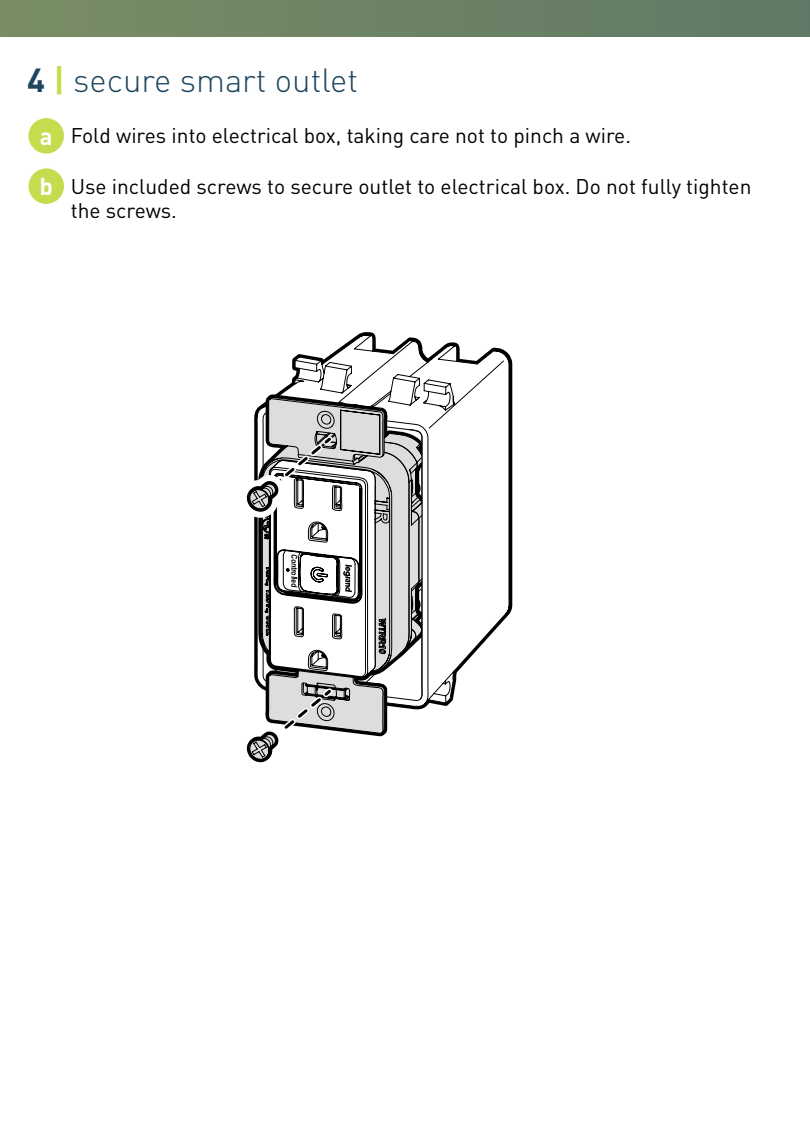
<style>
.page{position:relative;width:810px;height:1134px;background:#fff}
.page>*{position:absolute;margin:0;border:0;box-sizing:border-box;transform-origin:0 0}
.t1{font:300 33px "DIN Pro";color:#1e4660}
.t2{font:21px/24px "DIN Pro";color:#000}
.t3{font:700 8.4px "Arial";color:#000;scale:.81 1}
.s1{font-weight:700}
.s2{font-weight:700;color:#c7db4e}
.s3{font-weight:700;font-size:24px;color:#fff}
</style>
<div class="page">
<div style="left:0;top:0;width:810px;height:37px;background:#6d8366"></div>
<div style="left:28px;top:117px;width:37px;height:37px;background:#c7db4e;border-radius:50%"></div>
<div style="left:27px;top:117px;width:38px;height:38px;border:2px solid #fff;border-radius:50%"></div>
<div style="left:28px;top:168px;width:37px;height:37px;background:#c7db4e;border-radius:50%"></div>
<div style="left:27px;top:167px;width:38px;height:38px;border:2px solid #fff;border-radius:50%"></div>
<svg style="left:255px;top:334px;width:255px;height:374px"></svg>
<svg style="left:258px;top:394px;width:165px;height:35px"></svg>
<svg style="left:260px;top:397px;width:132px;height:32px"></svg>
<svg style="left:246px;top:429px;width:177px;height:334px"></svg>
<h1 class="t1" style="left:27px;top:58px;width:333px"><span class="s1">4</span> <span class="s2">|</span> secure smart outlet</h1>
<p class="t2" style="left:40px;top:123px;width:593px"><span class="s3">a</span> Fold wires into electrical box, taking care not to pinch a wire.</p>
<p class="t2" style="left:71px;top:174px;width:682px;text-indent:-31px"><span class="s3">b</span> Use included screws to secure outlet to electrical box. Do not fully tighten the screws.</p>
<p class="t3" style="left:300px;top:554px;width:44px;rotate:90deg">Controlled</p>
</div>
